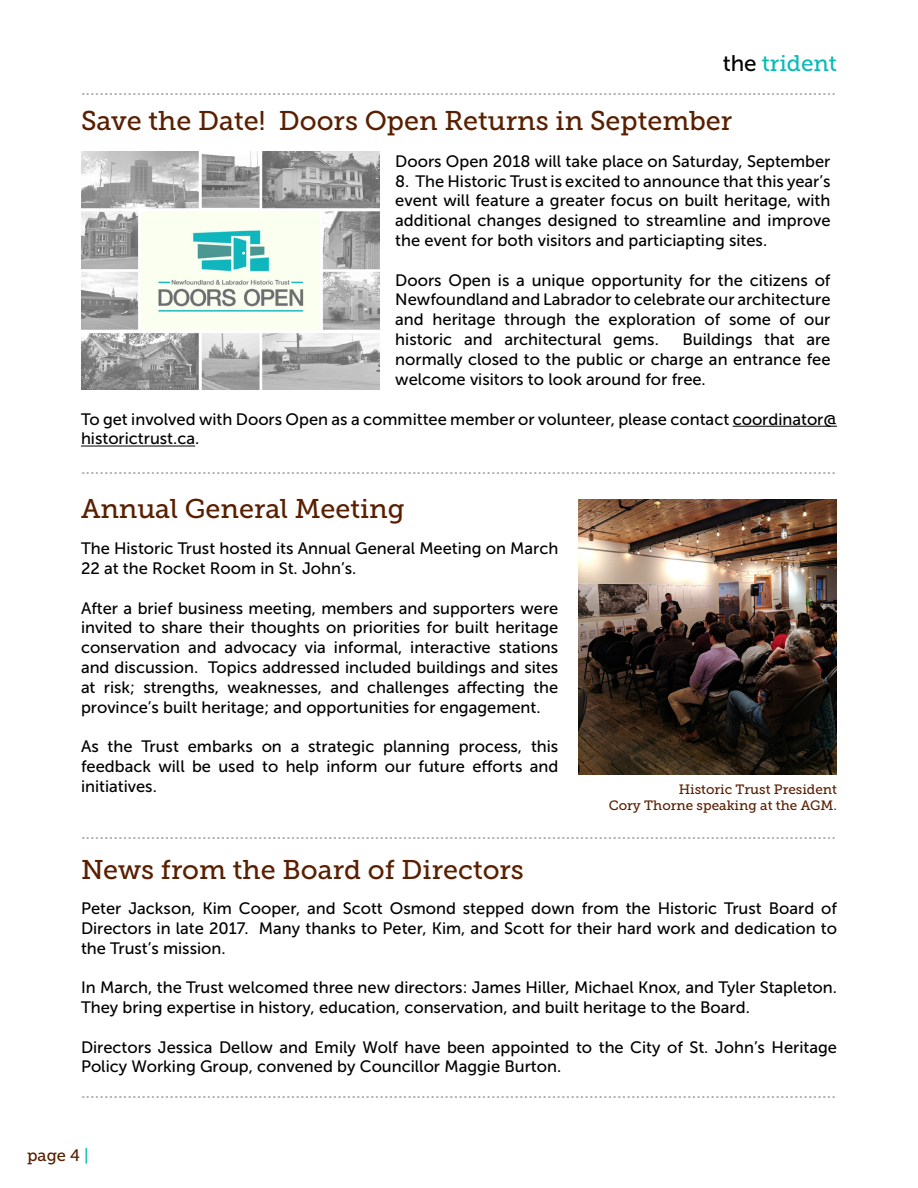
<style>
.page{position:relative;width:918px;height:1188px;background:#fff}
.page>*{position:absolute;margin:0;border:0;box-sizing:border-box;transform-origin:0 0}
.t1{font:27px "Museo Slab 500";color:#591f00}
.t2{font:22.5px "Museo Slab 500";color:#09bab6}
.t3{font:18px "Museo Slab 500";color:#a7a9ac}
.t4{font:16.5px/19.8px "Museo Sans 500";color:#000;text-align:justify}
.t5{font:16.5px "Museo Slab 500";color:#591f00}
.t6{font:13.5px/16.2px "Museo Slab 500";color:#591f00;text-align:right}
.s1{font-family:"Museo Sans 500";color:#000}
.s2{color:#09bab6}
</style>
<div class="page">
<img style="left:81px;top:151px;width:298px;height:239px">
<hr style="left:733px;top:426px;width:104px;height:1px;background:#000">
<hr style="left:81px;top:446px;width:114px;height:1px;background:#000">
<img style="left:579px;top:499px;width:258px;height:275px">
<h2 class="t2" style="left:723px;top:50px;width:116px"><span class="s1">the</span> trident</h2>
<p class="t3" style="left:81px;top:78px;width:757px">..................................................................................................................................................................</p>
<h1 class="t1" style="left:81px;top:105px;width:653px">Save the Date! Doors Open Returns in September</h1>
<p class="t4" style="left:395px;top:151px;width:437px">Doors Open 2018 will take place on Saturday, September</p>
<p class="t4" style="left:395px;top:171px;width:437px">8. The Historic Trust is excited to announce that this year’s event will feature a greater focus on built heritage, with additional changes designed to streamline and improve the event for both visitors and particiapting sites.</p>
<p class="t4" style="left:395px;top:270px;width:437px">Doors Open is a unique opportunity for the citizens of Newfoundland and Labrador to celebrate our architecture and heritage through the exploration of some of our historic and architectural gems.</p>
<p class="t4" style="left:395px;top:329px;width:437px;text-indent:287px">Buildings that are normally closed to the public or charge an entrance fee welcome visitors to look around for free.</p>
<p class="t4" style="left:81px;top:409px;width:758px">To get involved with Doors Open as a committee member or volunteer, please contact coordinator@ historictrust.ca.</p>
<p class="t3" style="left:81px;top:458px;width:757px">..................................................................................................................................................................</p>
<h1 class="t1" style="left:81px;top:494px;width:325px">Annual General Meeting</h1>
<p class="t4" style="left:81px;top:539px;width:479px">The Historic Trust hosted its Annual General Meeting on March<br>22 at the Rocket Room in St. John’s.</p>
<p class="t4" style="left:81px;top:598px;width:479px">After a brief business meeting, members and supporters were invited to share their thoughts on priorities for built heritage conservation and advocacy via informal, interactive stations and discussion. Topics addressed included buildings and sites at risk; strengths, weaknesses, and challenges affecting the province’s built heritage; and opportunities for engagement.</p>
<p class="t4" style="left:81px;top:737px;width:479px">As the Trust embarks on a strategic planning process, this feedback will be used to help inform our future efforts and initiatives.</p>
<p class="t6" style="left:609px;top:781px;width:230px">Historic Trust President<br>Cory Thorne speaking at the AGM.</p>
<p class="t3" style="left:81px;top:822px;width:757px">..................................................................................................................................................................</p>
<h1 class="t1" style="left:81px;top:855px;width:444px">News from the Board of Directors</h1>
<p class="t4" style="left:81px;top:899px;width:758px">Peter Jackson, Kim Cooper, and Scott Osmond stepped down from the Historic Trust Board of Directors in late 2017. Many thanks to Peter, Kim, and Scott for their hard work and dedication to the Trust’s mission.</p>
<p class="t4" style="left:81px;top:978px;width:758px">In March, the Trust welcomed three new directors: James Hiller, Michael Knox, and Tyler Stapleton.<br>They bring expertise in history, education, conservation, and built heritage to the Board.</p>
<p class="t4" style="left:81px;top:1037px;width:758px">Directors Jessica Dellow and Emily Wolf have been appointed to the City of St. John’s Heritage<br>Policy Working Group, convened by Councillor Maggie Burton.</p>
<p class="t3" style="left:81px;top:1081px;width:757px">..................................................................................................................................................................</p>
<p class="t5" style="left:27px;top:1146px;width:63px">page 4 <span class="s2">|</span></p>
</div>
